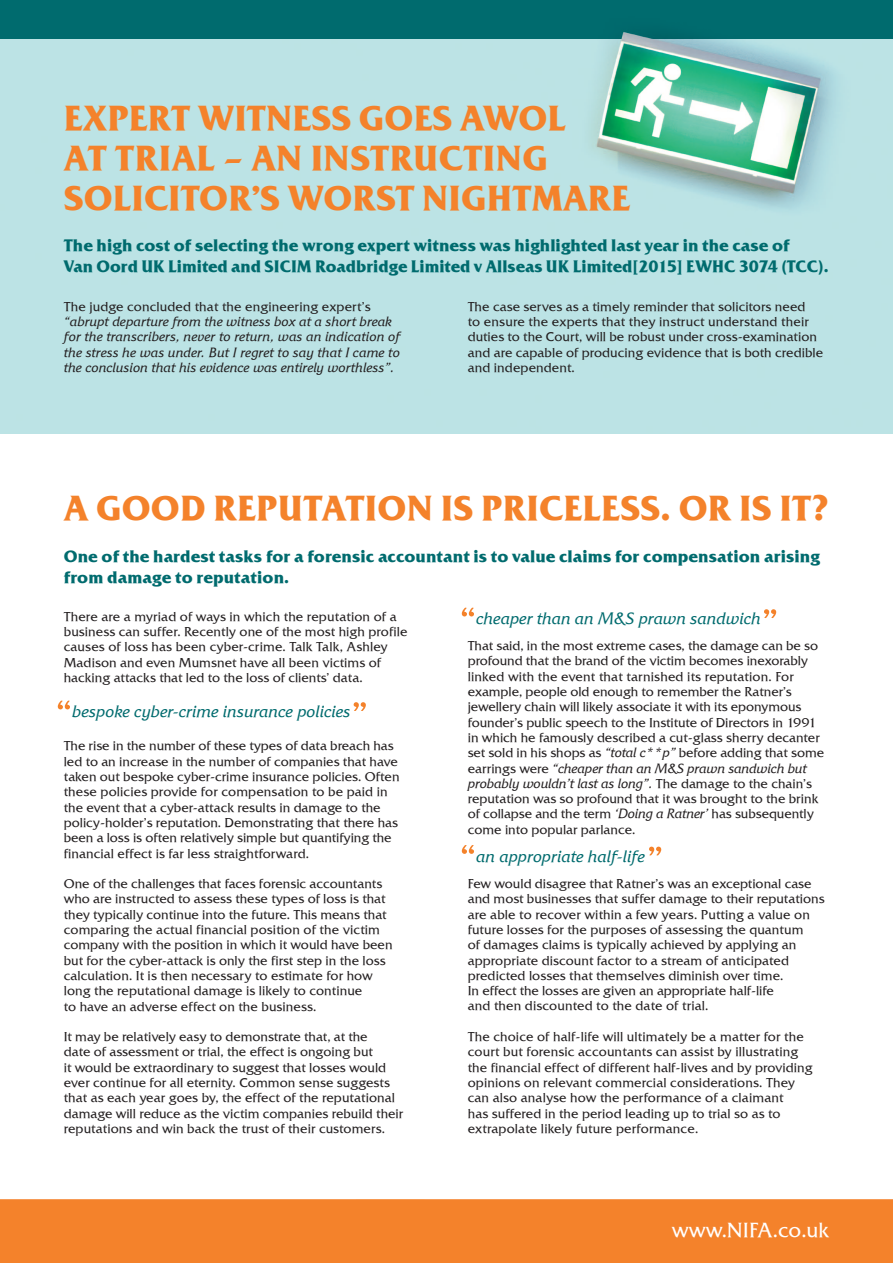
<style>
.page{position:relative;width:893px;height:1263px;background:#fff}
.page>*{position:absolute;margin:0;border:0;box-sizing:border-box;transform-origin:0 0}
.t1{font:34.5px/39.8px "Friz Quadrata TT Bold";letter-spacing:.005em;color:#f4822b}
.t2{font:20.25px "Friz Quadrata TT";color:#fff}
.t3{font:16.5px/21px "Friz Quadrata TT Bold";letter-spacing:.005em;color:#006b6e}
.t4{font:16.5px "Friz Quadrata OSTT Italic";letter-spacing:.01em;color:#006b6e}
.t5{font:13.35px/15.3px "Friz Quadrata TT Italic";letter-spacing:.01em;color:#231f20}
.t6{font:12.75px/15.3px "Friz Quadrata TT";color:#231f20}
.s1{font-family:"Friz Quadrata TT Italic";font-size:13.35px}
.s2{font-family:"Friz Quadrata TT";font-size:12.75px}
</style>
<div class="page">
<img style="left:0;top:38px;width:893px;height:396px">
<div style="left:0;top:0;width:893px;height:38px;background:#006b6e"></div>
<div style="left:0;top:1199px;width:893px;height:64px;background:#f4822b"></div>
<svg style="left:58px;top:701px;width:12px;height:8px"></svg>
<svg style="left:354px;top:702px;width:12px;height:9px"></svg>
<svg style="left:462px;top:608px;width:12px;height:8px"></svg>
<svg style="left:764px;top:609px;width:12px;height:9px"></svg>
<svg style="left:462px;top:845px;width:12px;height:9px"></svg>
<svg style="left:649px;top:847px;width:12px;height:8px"></svg>
<p class="t1" style="left:64px;top:98px;width:568px">EXPERT WITNESS GOES AWOL<br>AT TRIAL – AN INSTRUCTING<br>SOLICITOR’S WORST NIGHTMARE</p>
<p class="t3" style="left:64px;top:235px;width:766px">The high cost of selecting the wrong expert witness was highlighted last year in the case of<br>Van Oord UK Limited and SICIM Roadbridge Limited v Allseas UK Limited[2015] EWHC 3074 (TCC).</p>
<p class="t6" style="left:64px;top:298px;width:308px">The judge concluded that the engineering expert’s</p>
<p class="t5" style="left:64px;top:313px;width:338px">“abrupt departure from the witness box at a short break for the transcribers, never to return, was an indication of the stress he was under. But I regret to say that I came to the conclusion that his evidence was entirely worthless”.</p>
<p class="t6" style="left:468px;top:298px;width:357px">The case serves as a timely reminder that solicitors need<br>to ensure the experts that they instruct understand their duties to the Court, will be robust under cross-examination and are capable of producing evidence that is both credible and independent.</p>
<p class="t1" style="left:64px;top:488px;width:766px">A GOOD REPUTATION IS PRICELESS. OR IS IT?</p>
<p class="t3" style="left:64px;top:545px;width:758px">One of the hardest tasks for a forensic accountant is to value claims for compensation arising from damage to reputation.</p>
<p class="t6" style="left:64px;top:608px;width:345px">There are a myriad of ways in which the reputation of a business can suffer. Recently one of the most high profile causes of loss has been cyber-crime. Talk Talk, Ashley Madison and even Mumsnet have all been victims of hacking attacks that led to the loss of clients’ data.</p>
<p class="t4" style="left:72px;top:701px;width:280px">bespoke cyber-crime insurance policies</p>
<p class="t6" style="left:64px;top:738px;width:337px">The rise in the number of these types of data breach has led to an increase in the number of companies that have taken out bespoke cyber-crime insurance policies. Often these policies provide for compensation to be paid in the event that a cyber-attack results in damage to the policy-holder’s reputation. Demonstrating that there has been a loss is often relatively simple but quantifying the financial effect is far less straightforward.</p>
<p class="t6" style="left:64px;top:876px;width:330px">One of the challenges that faces forensic accountants who are instructed to assess these types of loss is that they typically continue into the future. This means that comparing the actual financial position of the victim company with the position in which it would have been but for the cyber-attack is only the first step in the loss calculation. It is then necessary to estimate for how long the reputational damage is likely to continue<br>to have an adverse effect on the business.</p>
<p class="t6" style="left:64px;top:1029px;width:341px">It may be relatively easy to demonstrate that, at the<br>date of assessment or trial, the effect is ongoing but<br>it would be extraordinary to suggest that losses would ever continue for all eternity. Common sense suggests that as each year goes by, the effect of the reputational damage will reduce as the victim companies rebuild their reputations and win back the trust of their customers.</p>
<p class="t4" style="left:476px;top:608px;width:286px">cheaper than an M&amp;S prawn sandwich</p>
<p class="t6" style="left:468px;top:638px;width:358px">That said, in the most extreme cases, the damage can be so profound that the brand of the victim becomes inexorably linked with the event that tarnished its reputation. For example, people old enough to remember the Ratner’s jewellery chain will likely associate it with its eponymous founder’s public speech to the Institute of Directors in 1991 in which he famously described a cut-glass sherry decanter set sold in his shops as <span class="s1">“total c**p”</span> before adding that some</p>
<p class="t5" style="left:468px;top:760px;width:346px"><span class="s2">earrings were</span> “cheaper than an M&amp;S prawn sandwich but probably wouldn’t last as long”. <span class="s2">The damage to the chain’s</span></p>
<p class="t6" style="left:468px;top:791px;width:352px">reputation was so profound that it was brought to the brink of collapse and the term <span class="s1">‘Doing a Ratner’</span> has subsequently come into popular parlance.</p>
<p class="t4" style="left:476px;top:846px;width:170px">an appropriate half-life</p>
<p class="t6" style="left:468px;top:876px;width:358px">Few would disagree that Ratner’s was an exceptional case and most businesses that suffer damage to their reputations are able to recover within a few years. Putting a value on future losses for the purposes of assessing the quantum<br>of damages claims is typically achieved by applying an appropriate discount factor to a stream of anticipated predicted losses that themselves diminish over time.<br>In effect the losses are given an appropriate half-life<br>and then discounted to the date of trial.</p>
<p class="t6" style="left:468px;top:1029px;width:346px">The choice of half-life will ultimately be a matter for the court but forensic accountants can assist by illustrating the financial effect of different half-lives and by providing opinions on relevant commercial considerations. They can also analyse how the performance of a claimant<br>has suffered in the period leading up to trial so as to extrapolate likely future performance.</p>
<p class="t2" style="left:672px;top:1217px;width:159px">www.NIFA.co.uk</p>
</div>
